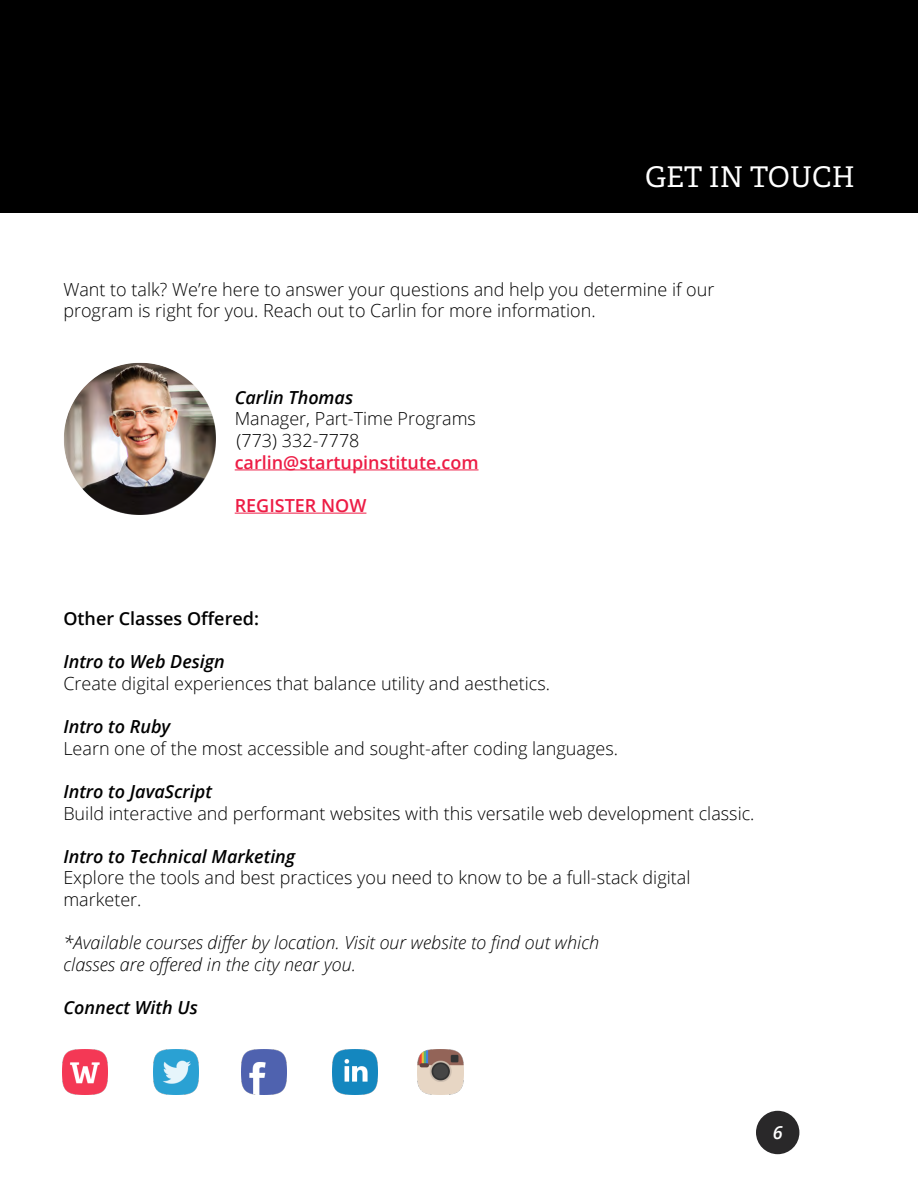
<style>
.page{position:relative;width:918px;height:1188px;background:#fff}
.page>*{position:absolute;margin:0;border:0;box-sizing:border-box;transform-origin:0 0}
.t1{font:28.5px "Adelle";color:#fff}
.t2{font:300 18px/21.6px "Open Sans";color:#000}
.t3{font:italic 300 18px/21.6px "Open Sans";color:#000}
.t4{font:italic 600 18px "Open Sans";color:#000}
.t5{font:600 18px "Open Sans";color:#ed1c45}
.t6{font:600 18px "Open Sans";color:#000}
.t7{font:italic 600 18px "Open Sans";color:#fff}
</style>
<div class="page">
<div style="left:756px;top:1111px;width:43px;height:43px;background:#292829;border-radius:50%"></div>
<div style="left:0;top:0;width:918px;height:212px;background:#000"></div>
<hr style="left:235px;top:469px;width:244px;height:1px;background:#ed1c45">
<hr style="left:235px;top:513px;width:131px;height:1px;background:#ed1c45">
<img style="left:153px;top:1049px;width:46px;height:45px">
<img style="left:242px;top:1049px;width:45px;height:46px">
<img style="left:332px;top:1049px;width:46px;height:45px">
<img style="left:62px;top:1049px;width:46px;height:46px">
<img style="left:418px;top:1049px;width:45px;height:46px">
<img style="left:64px;top:363px;width:153px;height:153px;border-radius:76px">
<h1 class="t1" style="left:645px;top:156px;width:211px">GET IN TOUCH</h1>
<p class="t2" style="left:63px;top:278px;width:652px">Want to talk? We’re here to answer your questions and help you determine if our program is right for you. Reach out to Carlin for more information.</p>
<p class="t4" style="left:235px;top:385px;width:120px">Carlin Thomas</p>
<p class="t2" style="left:235px;top:408px;width:243px">Manager, Part-Time Programs (773) 332-7778</p>
<p class="t5" style="left:235px;top:450px;width:245px">carlin@startupinstitute.com</p>
<p class="t5" style="left:235px;top:493px;width:133px">REGISTER NOW</p>
<p class="t6" style="left:63px;top:606px;width:197px">Other Classes Offered:</p>
<p class="t4" style="left:63px;top:650px;width:163px">Intro to Web Design</p>
<p class="t2" style="left:63px;top:672px;width:488px">Create digital experiences that balance utility and aesthetics.</p>
<p class="t4" style="left:63px;top:714px;width:109px">Intro to Ruby</p>
<p class="t2" style="left:63px;top:737px;width:556px">Learn one of the most accessible and sought-after coding languages.</p>
<p class="t4" style="left:63px;top:779px;width:150px">Intro to JavaScript</p>
<p class="t2" style="left:63px;top:802px;width:693px">Build interactive and performant websites with this versatile web development classic.</p>
<p class="t4" style="left:63px;top:844px;width:233px">Intro to Technical Marketing</p>
<p class="t2" style="left:63px;top:867px;width:629px">Explore the tools and best practices you need to know to be a full-stack digital marketer.</p>
<p class="t3" style="left:63px;top:931px;width:537px">*Available courses differ by location. Visit our website to find out which classes are offered in the city near you.</p>
<p class="t4" style="left:63px;top:995px;width:136px">Connect With Us</p>
<p class="t7" style="left:773px;top:1120px;width:11px">6</p>
</div>
